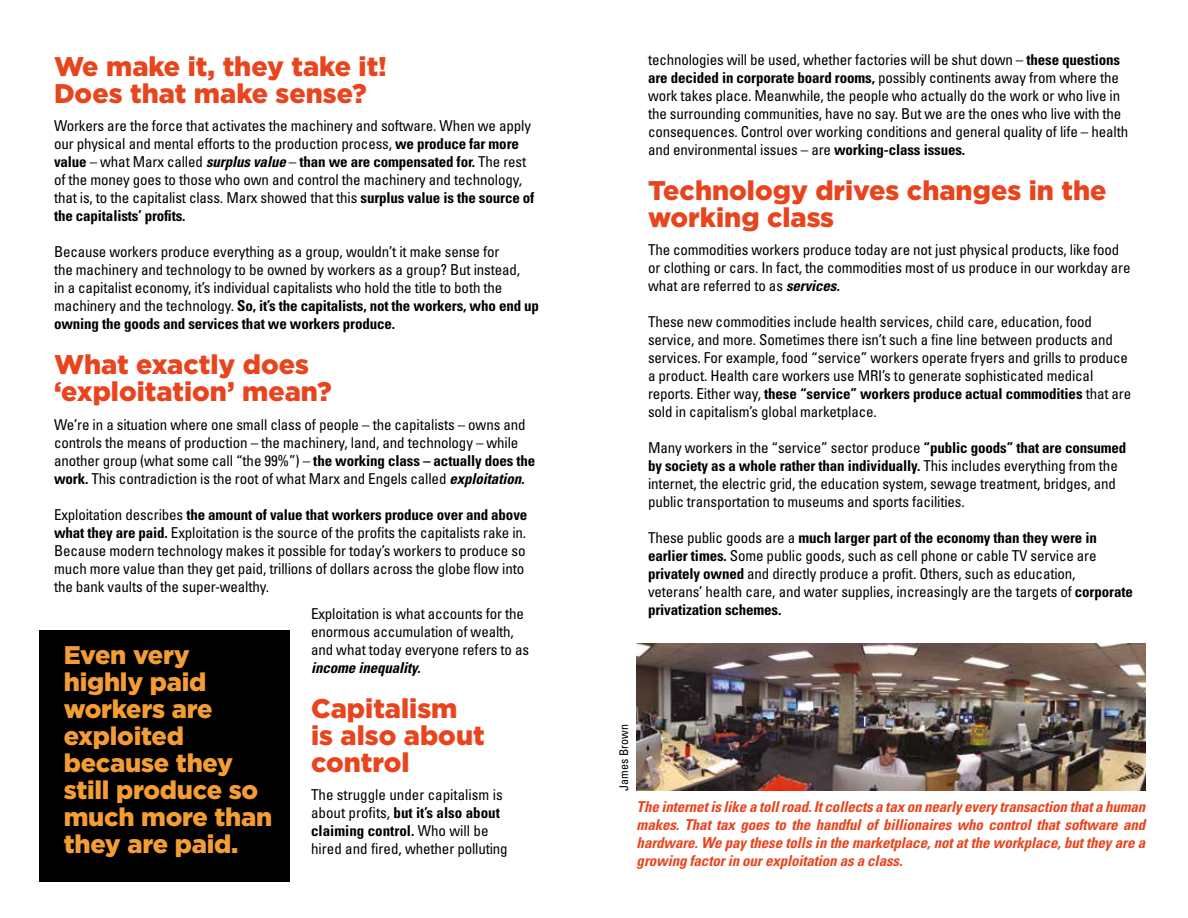
<style>
.page{position:relative;width:1188px;height:918px;background:#fff}
.page>*{position:absolute;margin:0;border:0;box-sizing:border-box;transform-origin:0 0}
.t1{font:900 27px/27px "Gotham";color:#e8451e}
.t2{font:900 25.5px/27px "Gotham";letter-spacing:-.01em;color:#f39d34}
.t3{font:condensed 15px/18px "Univers LT Std";letter-spacing:-.01em;color:#000}
.t4{font:italic 700 condensed 15px/18px "Univers LT Std";letter-spacing:-.01em;color:#e8451e;text-align:justify}
.t5{font:italic 700 condensed 15px "Univers LT Std";letter-spacing:-.01em;color:#000}
.t6{font:condensed 12px "Univers LT Std";color:#000}
.s1{font-weight:700}
.s2{font-weight:700;font-style:italic}
</style>
<div class="page">
<img style="left:637px;top:644px;width:508px;height:147px">
<div style="left:40px;top:630px;width:250px;height:252px;background:#000"></div>
<h1 class="t1" style="left:54px;top:52px;width:335px">We make it, they take it!<br>Does that make sense?</h1>
<p class="t3" style="left:54px;top:117px;width:482px">Workers are the force that activates the machinery and software. When we apply our physical and mental efforts to the production process, <span class="s1">we produce far more value</span> – what Marx called <span class="s2">surplus value</span> – <span class="s1">than we are compensated for.</span> The rest of the money goes to those who own and control the machinery and technology, that is, to the capitalist class. Marx showed that this <span class="s1">surplus value is the source of the capitalists’ profits.</span></p>
<p class="t3" style="left:54px;top:243px;width:487px">Because workers produce everything as a group, wouldn’t it make sense for<br>the machinery and technology to be owned by workers as a group? But instead,<br>in a capitalist economy, it’s individual capitalists who hold the title to both the machinery and the technology. <span class="s1">So, it’s the capitalists, not the workers, who end up owning the goods and services that we workers produce.</span></p>
<h1 class="t1" style="left:54px;top:351px;width:279px">What exactly does ‘exploitation’ mean?</h1>
<p class="t3" style="left:54px;top:415px;width:483px">We’re in a situation where one small class of people – the capitalists – owns and controls the means of production – the machinery, land, and technology – while another group (what some call “the 99%”) – <span class="s1">the working class – actually does the work.</span> This contradiction is the root of what Marx and Engels called <span class="s2">exploitation.</span></p>
<p class="t3" style="left:54px;top:505px;width:475px">Exploitation describes <span class="s1">the amount of value that workers produce over and above what they are paid.</span> Exploitation is the source of the profits the capitalists rake in.<br>Because modern technology makes it possible for today’s workers to produce so much more value than they get paid, trillions of dollars across the globe flow into the bank vaults of the super-wealthy.</p>
<p class="t3" style="left:311px;top:604px;width:220px">Exploitation is what accounts for the enormous accumulation of wealth, and what today everyone refers to as</p>
<p class="t5" style="left:311px;top:658px;width:111px">income inequality.</p>
<h1 class="t1" style="left:311px;top:694px;width:175px">Capitalism is also about control</h1>
<p class="t3" style="left:311px;top:786px;width:198px">The struggle under capitalism is about profits, <span class="s1">but it’s also about claiming control.</span> Who will be hired and fired, whether polluting</p>
<h2 class="t2" style="left:64px;top:642px;width:210px">Even very highly paid workers are exploited because they still produce so much more than they are paid.</h2>
<p class="t3" style="left:648px;top:50px;width:482px">technologies will be used, whether factories will be shut down – <span class="s1">these questions are decided in corporate board rooms,</span> possibly continents away from where the work takes place. Meanwhile, the people who actually do the work or who live in the surrounding communities, have no say. But we are the ones who live with the consequences. Control over working conditions and general quality of life – health and environmental issues – are <span class="s1">working-class issues.</span></p>
<h1 class="t1" style="left:648px;top:177px;width:460px">Technology drives changes in the working class</h1>
<p class="t3" style="left:648px;top:241px;width:484px">The commodities workers produce today are not just physical products, like food or clothing or cars. In fact, the commodities most of us produce in our workday are what are referred to as <span class="s2">services.</span></p>
<p class="t3" style="left:648px;top:313px;width:485px">These new commodities include health services, child care, education, food service, and more. Sometimes there isn’t such a fine line between products and services. For example, food “service” workers operate fryers and grills to produce a product. Health care workers use MRI’s to generate sophisticated medical reports. Either way, <span class="s1">these “service” workers produce actual commodities</span> that are sold in capitalism’s global marketplace.</p>
<p class="t3" style="left:648px;top:439px;width:480px">Many workers in the “service” sector produce <span class="s1">“public goods” that are consumed by society as a whole rather than individually.</span> This includes everything from the internet, the electric grid, the education system, sewage treatment, bridges, and public transportation to museums and sports facilities.</p>
<p class="t3" style="left:648px;top:529px;width:486px">These public goods are a <span class="s1">much larger part of the economy than they were in earlier times.</span> Some public goods, such as cell phone or cable TV service are <span class="s1">privately owned</span> and directly produce a profit. Others, such as education, veterans’ health care, and water supplies, increasingly are the targets of <span class="s1">corporate privatization schemes.</span></p>
<p class="t6" style="left:616px;top:791px;width:68px;rotate:-90deg">James Brown</p>
<p class="t4" style="left:637px;top:798px;width:510px">The internet is like a toll road. It collects a tax on nearly every transaction that a human makes. That tax goes to the handful of billionaires who control that software and hardware. We pay these tolls in the marketplace, not at the workplace, but they are a growing factor in our exploitation as a class.</p>
</div>
